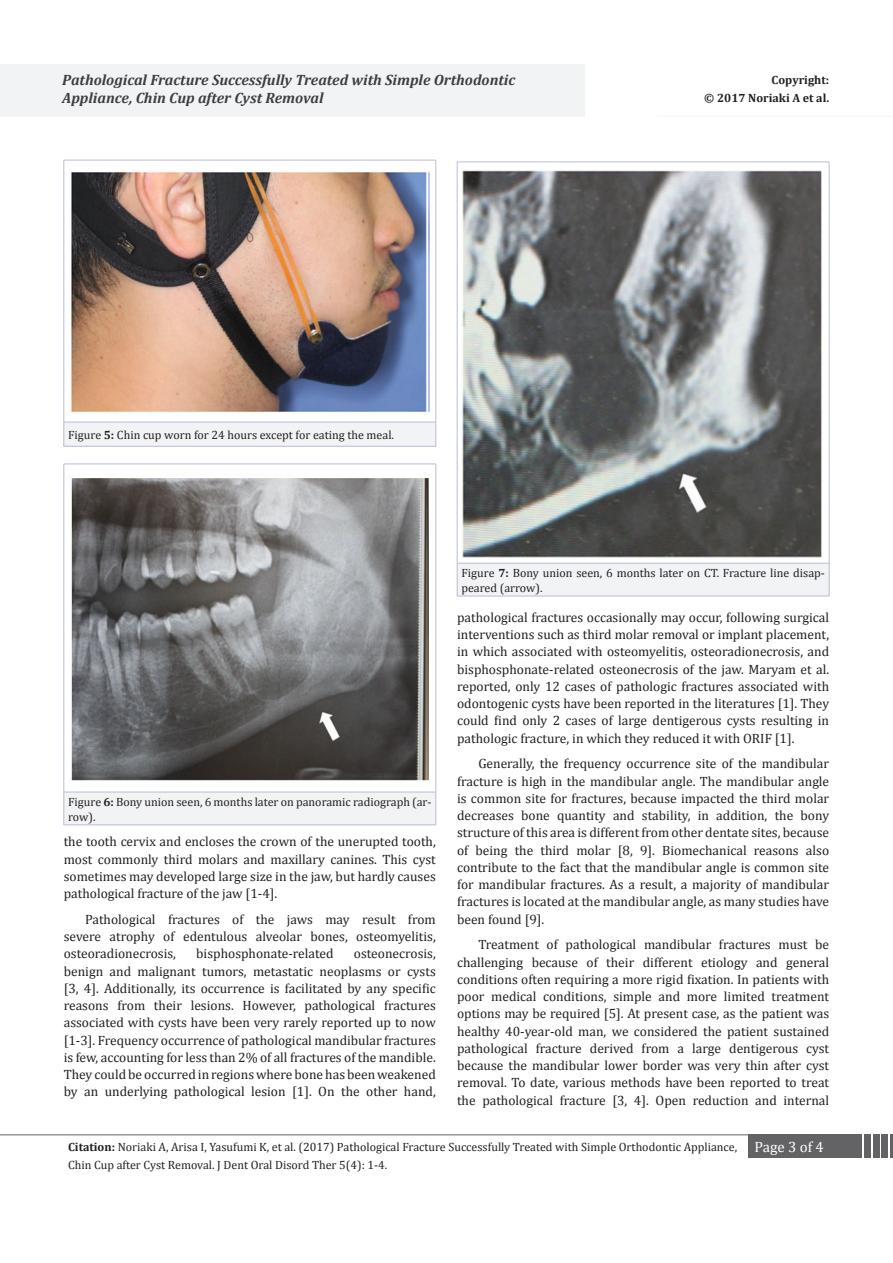
<style>
.page{position:relative;width:893px;height:1263px;background:#fff}
.page>*{position:absolute;margin:0;border:0;box-sizing:border-box;transform-origin:0 0}
.t1{font:italic 700 15px/18px "Cambria";color:#3e3e3f}
.List_Paragraph{font:13.5px/17.2px "Cambria";color:#231f20;text-align:justify}
.t2{font:12px/15px "Cambria";color:#231f20}
.t3{font:700 12px/18px "Cambria";color:#231f20;text-align:right}
.s1{font-weight:700}
.s2{font-size:15px;color:#fff}
</style>
<div class="page">
<hr style="left:0;top:1134px;width:749px;height:1px;background:#636366">
<div style="left:748px;top:1134px;width:114px;height:24px;background:#636366"></div>
<div style="left:864px;top:1134px;width:7px;height:24px;background:#636366"></div>
<div style="left:873px;top:1134px;width:6px;height:24px;background:#636366"></div>
<div style="left:881px;top:1134px;width:7px;height:24px;background:#636366"></div>
<hr style="left:890px;top:1134px;width:3px;height:24px;background:#636366">
<div style="left:0;top:64px;width:585px;height:52px;background:#f2f3f4"></div>
<hr style="left:657px;top:116px;width:236px;height:1px;background:#f2f3f4">
<div style="left:64px;top:422px;width:372px;height:24px;background:#f2f3f4"></div>
<hr style="left:64px;top:160px;width:372px;height:1px;background:#babbdd">
<hr style="left:64px;top:160px;width:1px;height:262px;background:#babbdd">
<hr style="left:436px;top:160px;width:1px;height:262px;background:#babbdd">
<hr style="left:64px;top:422px;width:372px;height:1px;background:#babbdd">
<svg style="left:64px;top:422px;width:1px;height:24px"></svg>
<svg style="left:436px;top:422px;width:1px;height:24px"></svg>
<hr style="left:64px;top:446px;width:372px;height:1px;background:#babbdd">
<img style="left:70px;top:171px;width:362px;height:242px">
<div style="left:64px;top:792px;width:372px;height:33px;background:#f2f3f4"></div>
<hr style="left:64px;top:464px;width:372px;height:1px;background:#babbdd">
<hr style="left:64px;top:464px;width:1px;height:328px;background:#babbdd">
<hr style="left:436px;top:464px;width:1px;height:328px;background:#babbdd">
<hr style="left:64px;top:792px;width:372px;height:1px;background:#babbdd">
<hr style="left:64px;top:792px;width:1px;height:33px;background:#babbdd">
<hr style="left:436px;top:792px;width:1px;height:33px;background:#babbdd">
<hr style="left:64px;top:825px;width:372px;height:1px;background:#babbdd">
<img style="left:71px;top:478px;width:359px;height:303px">
<div style="left:457px;top:563px;width:372px;height:33px;background:#f2f3f4"></div>
<hr style="left:457px;top:162px;width:372px;height:1px;background:#babbdd">
<hr style="left:457px;top:162px;width:1px;height:401px;background:#babbdd">
<hr style="left:829px;top:162px;width:1px;height:401px;background:#babbdd">
<hr style="left:457px;top:563px;width:372px;height:1px;background:#babbdd">
<hr style="left:457px;top:563px;width:1px;height:33px;background:#babbdd">
<hr style="left:829px;top:563px;width:1px;height:33px;background:#babbdd">
<hr style="left:457px;top:596px;width:372px;height:1px;background:#babbdd">
<img style="left:461px;top:170px;width:361px;height:388px">
<p class="t1" style="left:62px;top:70px;width:454px">Pathological Fracture Successfully Treated with Simple Orthodontic<br>Appliance, Chin Cup after Cyst Removal</p>
<p class="t3" style="left:704px;top:70px;width:126px">Copyright:<br>© 2017 Noriaki A et al.</p>
<p class="t2" style="left:68px;top:427px;width:327px">Figure <span class="s1">5:</span> Chin cup worn for 24 hours except for eating the meal.</p>
<p class="t2" style="left:68px;top:794px;width:365px">Figure <span class="s1">6:</span> Bony union seen, 6 months later on panoramic radiograph (ar&shy;row).</p>
<p class="List_Paragraph" style="left:64px;top:833px;width:374px">the tooth cervix and encloses the crown of the unerupted tooth, most commonly third molars and maxillary canines. This cyst sometimes may developed large size in the jaw, but hardly causes pathological fracture of the jaw [1-4].</p>
<p class="List_Paragraph" style="left:64px;top:910px;width:374px;text-indent:21px">Pathological fractures of the jaws may result from severe atrophy of edentulous alveolar bones, osteomyelitis, osteoradionecrosis,</p>
<p class="List_Paragraph" style="left:196px;top:945px;width:139px">bisphosphonate-related</p>
<p class="List_Paragraph" style="left:64px;top:945px;width:374px;text-indent:290px">osteonecrosis, benign and malignant tumors, metastatic neoplasms or cysts [3, 4]. Additionally, its occurrence is facilitated by any specific reasons from their lesions. However, pathological fractures associated with cysts have been very rarely reported up to now [1-3]. Frequency occurrence of pathological mandibular fractures is few, accounting for less than 2% of all fractures of the mandible.<br>They could be occurred in regions where bone has been weakened by an underlying pathological lesion [1]. On the other hand,</p>
<p class="t2" style="left:461px;top:565px;width:365px">Figure <span class="s1">7:</span> Bony union seen, 6 months later on CT. Fracture line disap&shy;peared (arrow).</p>
<p class="List_Paragraph" style="left:457px;top:608px;width:374px">pathological fractures occasionally may occur, following surgical interventions such as third molar removal or implant placement, in which associated with osteomyelitis, osteoradionecrosis, and bisphosphonate-related osteonecrosis of the jaw. Maryam et al. reported, only 12 cases of pathologic fractures associated with odontogenic cysts have been reported in the literatures [1]. They could find only 2 cases of large dentigerous cysts resulting in pathologic fracture, in which they reduced it with ORIF [1].</p>
<p class="List_Paragraph" style="left:457px;top:755px;width:374px;text-indent:21px">Generally, the frequency occurrence site of the mandibular fracture is high in the mandibular angle. The mandibular angle is common site for fractures, because impacted the third molar decreases bone quantity and stability, in addition, the bony structure of this area is different from other dentate sites, because of being the third molar [8, 9]. Biomechanical reasons also contribute to the fact that the mandibular angle is common site for mandibular fractures. As a result, a majority of mandibular fractures is located at the mandibular angle, as many studies have been found [9].</p>
<p class="List_Paragraph" style="left:457px;top:936px;width:374px;text-indent:21px">Treatment of pathological mandibular fractures must be challenging because of their different etiology and general conditions often requiring a more rigid fixation. In patients with poor medical conditions, simple and more limited treatment options may be required [5]. At present case, as the patient was healthy 40-year-old man, we considered the patient sustained pathological fracture derived from a large dentigerous cyst because the mandibular lower border was very thin after cyst removal. To date, various methods have been reported to treat the pathological fracture [3, 4]. Open reduction and internal</p>
<p class="t2" style="left:68px;top:1138px;width:757px;line-height:18px"><span class="s1">Citation:</span> Noriaki A, Arisa I, Yasufumi K, et al. (2017) Pathological Fracture Successfully Treated with Simple Orthodontic Appliance, <span class="s2">Page 3 of 4<br></span>Chin Cup after Cyst Removal. J Dent Oral Disord Ther 5(4): 1-4.</p>
</div>
